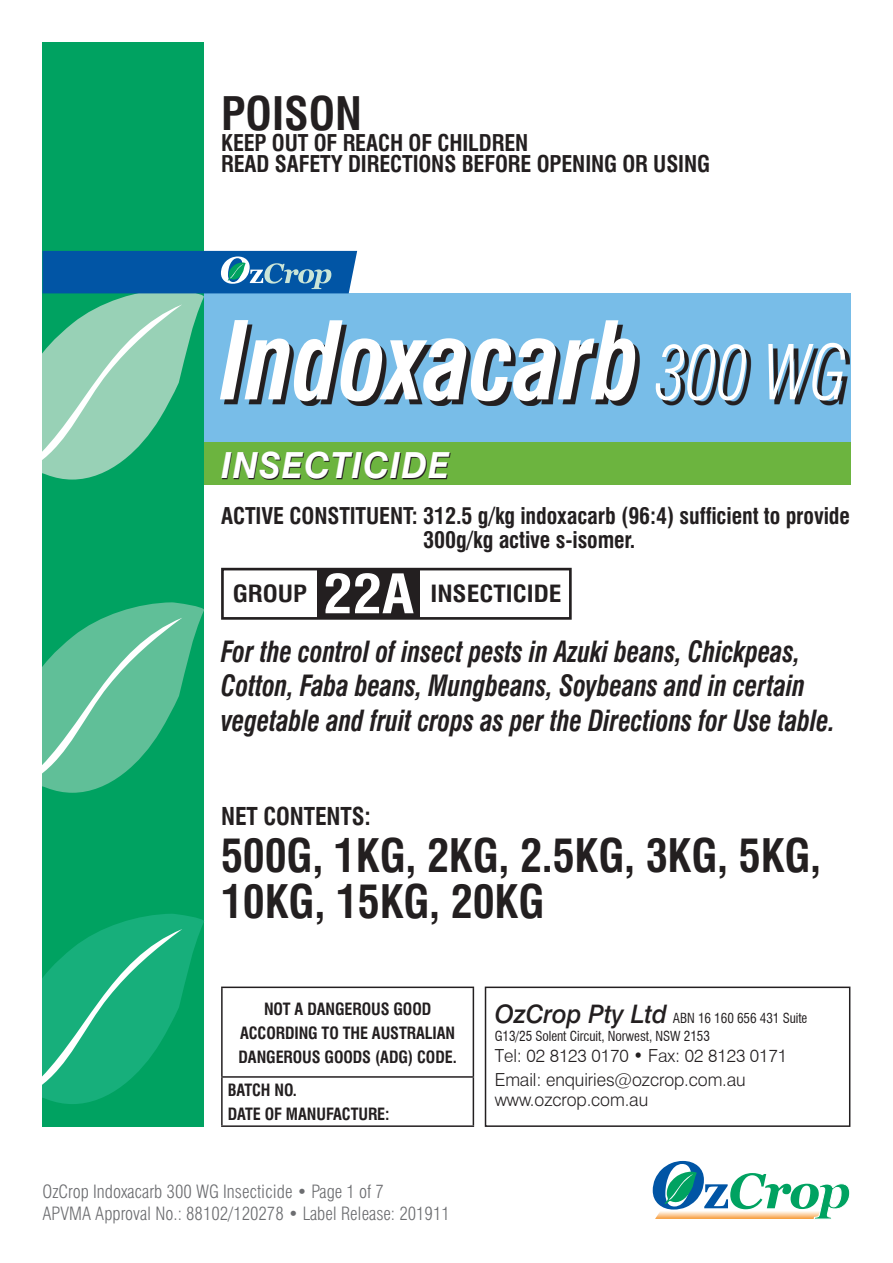
<style>
.page{position:relative;width:893px;height:1263px;background:#fff}
.page>*{position:absolute;margin:0;border:0;box-sizing:border-box;transform-origin:0 0}
.t1{font:italic 700 condensed 105.45px "Swiss 721 BT";letter-spacing:-.005em;color:#fff;scale:.9 1}
.t2{font:700 condensed 53.1px "Swiss 721 BT";color:#fff;scale:1.11 1}
.t3{font:700 condensed 45px/46.5px "Swiss 721 BT";letter-spacing:-.005em;color:#231f20}
.t4{font:italic 700 36px "Swiss 721 BT";letter-spacing:.02em;color:#fff}
.t5{font:italic 700 condensed 28.5px/34.5px "Swiss 721 BT";letter-spacing:-.005em;color:#231f20;scale:.9 1}
.t6{font:700 condensed 24px "Swiss 721 BT";letter-spacing:-.005em;color:#231f20}
.t7{font:700 condensed 23.1px "Swiss 721 BT";color:#231f20;scale:1.11 1}
.t8{font:700 condensed 22.5px/21px "Swiss 721 BT";letter-spacing:-.005em;color:#231f20}
.t9{font:300 condensed 18px/22.5px "Swiss 721 BT";color:#6c6d70}
.t10{font:300 18px/23.7px "Swiss 721 BT";letter-spacing:-.005em;color:#231f20}
.t11{font:700 condensed 16.5px/24px "Swiss 721 BT";letter-spacing:-.005em;color:#231f20;text-align:center}
.t12{font:condensed 13.5px/18.5px "Swiss 721 BT";letter-spacing:-.005em;color:#231f20}
.s1{font-weight:300;font-size:74.4px}
.s2{font-weight:500;font-style:italic;font-stretch:normal;font-size:25.5px}
</style>
<div class="page">
<svg style="left:653px;top:1161px;width:197px;height:58px"></svg>
<div style="left:43px;top:43px;width:161px;height:1084px;background:#00a261"></div>
<svg style="left:43px;top:602px;width:161px;height:191px"></svg>
<svg style="left:43px;top:914px;width:161px;height:190px"></svg>
<div style="left:204px;top:293px;width:646px;height:149px;background:#78bde8"></div>
<div style="left:204px;top:442px;width:646px;height:43px;background:#6cb43f"></div>
<svg style="left:357px;top:452px;width:93px;height:28px"></svg>
<svg style="left:357px;top:324px;width:492px;height:82px"></svg>
<div style="left:485px;top:986px;width:365px;height:141px;border:2px solid #231f20"></div>
<svg style="left:43px;top:251px;width:314px;height:229px"></svg>
<hr style="left:221px;top:986px;width:253px;height:2px;background:#231f20">
<hr style="left:221px;top:988px;width:2px;height:88px;background:#231f20">
<hr style="left:473px;top:988px;width:1px;height:88px;background:#231f20">
<hr style="left:221px;top:1076px;width:253px;height:2px;background:#231f20">
<hr style="left:221px;top:1078px;width:2px;height:47px;background:#231f20">
<hr style="left:473px;top:1078px;width:1px;height:47px;background:#231f20">
<hr style="left:221px;top:1125px;width:253px;height:2px;background:#231f20">
<div style="left:221px;top:568px;width:351px;height:52px;border:3px solid #231f20"></div>
<div style="left:317px;top:569px;width:103px;height:49px;background:#231f20"></div>
<h3 class="t3" style="left:221px;top:90px;width:142px">POISON</h3>
<p class="t8" style="left:221px;top:132px;width:490px">KEEP OUT OF REACH OF CHILDREN<br>READ SAFETY DIRECTIONS BEFORE OPENING OR USING</p>
<h1 class="t1" style="left:221px;top:298px;width:697px">Indoxacarb <span class="s1">300 WG</span></h1>
<h3 class="t4" style="left:221px;top:443px;width:230px">INSECTICIDE</h3>
<p class="t8" style="left:221px;top:504px;width:630px;line-height:24px;text-align:center">ACTIVE CONSTITUENT: 312.5 g/kg indoxacarb (96:4) sufficient to provide<br>300g/kg active s-isomer.</p>
<p class="t7" style="left:233px;top:580px;width:68px">GROUP</p>
<h2 class="t2" style="left:323px;top:562px;width:84px">22A</h2>
<p class="t7" style="left:430px;top:580px;width:120px">INSECTICIDE</p>
<p class="t5" style="left:221px;top:634px;width:684px">For the control of insect pests in Azuki beans, Chickpeas,<br>Cotton, Faba beans, Mungbeans, Soybeans and in certain vegetable and fruit crops as per the Directions for Use table.</p>
<p class="t6" style="left:221px;top:802px;width:151px">NET CONTENTS:</p>
<h3 class="t3" style="left:221px;top:832px;width:602px">500G, 1KG, 2KG, 2.5KG, 3KG, 5KG,<br>10KG, 15KG, 20KG</h3>
<p class="t11" style="left:239px;top:997px;width:220px">NOT A DANGEROUS GOOD<br>ACCORDING TO THE AUSTRALIAN<br>DANGEROUS GOODS (ADG) CODE.</p>
<p class="t11" style="left:228px;top:1078px;width:163px;text-align:left">BATCH NO.<br>DATE OF MANUFACTURE:</p>
<p class="t9" style="left:43px;top:1180px;width:409px">OzCrop Indoxacarb 300 WG Insecticide • Page 1 of 7<br>APVMA Approval No.: 88102/120278 • Label Release: 201911</p>
<p class="t12" style="left:495px;top:1008px;width:314px"><span class="s2">OzCrop Pty Ltd</span> ABN 16 160 656 431 Suite<br>G13/25 Solent Circuit, Norwest, NSW 2153</p>
<p class="t10" style="left:495px;top:1044px;width:294px">Tel: 02 8123 0170 • Fax: 02 8123 0171<br>Email: enquiries@ozcrop.com.au</p>
<p class="t10" style="left:495px;top:1088px;width:155px">www.ozcrop.com.au</p>
</div>
